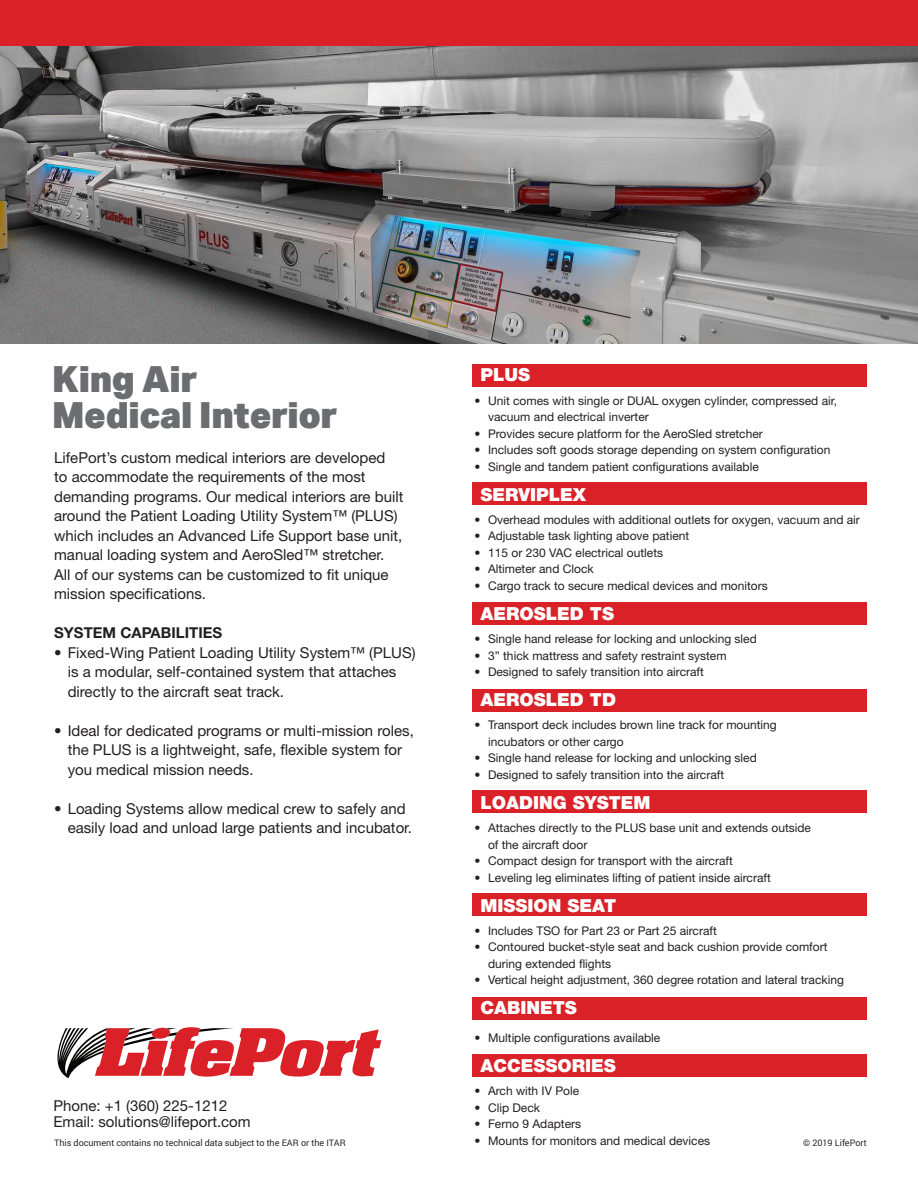
<style>
.page{position:relative;width:918px;height:1188px;background:#fff}
.page>*{position:absolute;margin:0;border:0;box-sizing:border-box;transform-origin:0 0}
.t1{font:900 36px/36px "ARMOUR";letter-spacing:-.01em;color:#6c6d70}
.t2{font:900 18px "Helvetica Neue";color:#fff}
.t3{font:15px/19.5px "Helvetica Neue";color:#231f20}
.t4{font:700 15px "Helvetica Neue";color:#231f20}
.t5{font:12px/16.5px "Helvetica Neue";color:#231f20}
.t6{font:9px "Roboto";color:#231f20}
</style>
<div class="page">
<img style="left:0;top:45px;width:918px;height:298px">
<svg style="left:57px;top:1027px;width:324px;height:51px"></svg>
<div style="left:0;top:0;width:918px;height:45px;background:#da2128"></div>
<div style="left:472px;top:364px;width:395px;height:22px;background:#da2128"></div>
<div style="left:472px;top:483px;width:395px;height:22px;background:#da2128"></div>
<div style="left:472px;top:602px;width:395px;height:22px;background:#da2128"></div>
<div style="left:472px;top:689px;width:395px;height:23px;background:#da2128"></div>
<div style="left:472px;top:790px;width:395px;height:23px;background:#da2128"></div>
<div style="left:472px;top:893px;width:395px;height:23px;background:#da2128"></div>
<div style="left:472px;top:997px;width:395px;height:22px;background:#da2128"></div>
<div style="left:472px;top:1054px;width:395px;height:22px;background:#da2128"></div>
<h1 class="t1" style="left:52px;top:360px;width:287px">King Air<br>Medical Interior</h1>
<p class="t3" style="left:54px;top:447px;width:351px">LifePort’s custom medical interiors are developed<br>to accommodate the requirements of the most demanding programs. Our medical interiors are built around the Patient Loading Utility System™ (PLUS) which includes an Advanced Life Support base unit, manual loading system and AeroSled™ stretcher.<br>All of our systems can be customized to fit unique mission specifications.</p>
<p class="t4" style="left:54px;top:624px;width:170px">SYSTEM CAPABILITIES</p>
<p class="t3" style="left:68px;top:642px;width:349px;text-indent:-14px">• Fixed-Wing Patient Loading Utility System™ (PLUS) is a modular, self-contained system that attaches directly to the aircraft seat track.</p>
<p class="t3" style="left:68px;top:720px;width:348px;text-indent:-14px">• Ideal for dedicated programs or multi-mission roles, the PLUS is a lightweight, safe, flexible system for you medical mission needs.</p>
<p class="t3" style="left:68px;top:798px;width:346px;text-indent:-14px">• Loading Systems allow medical crew to safely and easily load and unload large patients and incubator.</p>
<h2 class="t2" style="left:481px;top:364px;width:51px">PLUS</h2>
<p class="t5" style="left:488px;top:392px;width:350px;text-indent:-14px">• Unit comes with single or DUAL oxygen cylinder, compressed air, vacuum and electrical inverter</p>
<p class="t5" style="left:475px;top:425px;width:290px">• Provides secure platform for the AeroSled stretcher</p>
<p class="t5" style="left:475px;top:441px;width:357px">• Includes soft goods storage depending on system configuration</p>
<p class="t5" style="left:475px;top:458px;width:286px">• Single and tandem patient configurations available</p>
<h2 class="t2" style="left:481px;top:483px;width:107px">SERVIPLEX</h2>
<p class="t5" style="left:475px;top:511px;width:387px">• Overhead modules with additional outlets for oxygen, vacuum and air</p>
<p class="t5" style="left:475px;top:528px;width:216px">• Adjustable task lighting above patient</p>
<p class="t5" style="left:475px;top:544px;width:190px">• 115 or 230 VAC electrical outlets</p>
<p class="t5" style="left:475px;top:561px;width:121px">• Altimeter and Clock</p>
<p class="t5" style="left:475px;top:577px;width:295px">• Cargo track to secure medical devices and monitors</p>
<h2 class="t2" style="left:481px;top:603px;width:135px">AEROSLED TS</h2>
<p class="t5" style="left:475px;top:630px;width:284px">• Single hand release for locking and unlocking sled</p>
<p class="t5" style="left:475px;top:647px;width:254px">• 3” thick mattress and safety restraint system</p>
<p class="t5" style="left:475px;top:663px;width:231px">• Designed to safely transition into aircraft</p>
<h2 class="t2" style="left:481px;top:689px;width:137px">AEROSLED TD</h2>
<p class="t5" style="left:488px;top:717px;width:290px;text-indent:-14px">• Transport deck includes brown line track for mounting incubators or other cargo</p>
<p class="t5" style="left:475px;top:750px;width:284px">• Single hand release for locking and unlocking sled</p>
<p class="t5" style="left:475px;top:766px;width:251px">• Designed to safely transition into the aircraft</p>
<h2 class="t2" style="left:481px;top:792px;width:172px">LOADING SYSTEM</h2>
<p class="t5" style="left:488px;top:819px;width:324px;text-indent:-14px">• Attaches directly to the PLUS base unit and extends outside of the aircraft door</p>
<p class="t5" style="left:475px;top:852px;width:260px">• Compact design for transport with the aircraft</p>
<p class="t5" style="left:475px;top:869px;width:298px">• Leveling leg eliminates lifting of patient inside aircraft</p>
<h2 class="t2" style="left:481px;top:894px;width:137px">MISSION SEAT</h2>
<p class="t5" style="left:475px;top:922px;width:244px">• Includes TSO for Part 23 or Part 25 aircraft</p>
<p class="t5" style="left:488px;top:939px;width:341px;text-indent:-14px">• Contoured bucket-style seat and back cushion provide comfort during extended flights</p>
<p class="t5" style="left:475px;top:972px;width:371px">• Vertical height adjustment, 360 degree rotation and lateral tracking</p>
<h2 class="t2" style="left:481px;top:997px;width:98px">CABINETS</h2>
<p class="t5" style="left:475px;top:1029px;width:187px">• Multiple configurations available</p>
<h2 class="t2" style="left:481px;top:1055px;width:137px">ACCESSORIES</h2>
<p class="t5" style="left:475px;top:1083px;width:106px">• Arch with IV Pole</p>
<p class="t5" style="left:475px;top:1099px;width:67px">• Clip Deck</p>
<p class="t5" style="left:475px;top:1116px;width:108px">• Ferno 9 Adapters</p>
<p class="t5" style="left:475px;top:1132px;width:237px">• Mounts for monitors and medical devices</p>
<p class="t3" style="left:53px;top:1097px;width:199px;line-height:16.5px">Phone: +1 (360) 225-1212<br>Email: solutions@lifeport.com</p>
<p class="t6" style="left:54px;top:1137px;width:293px">This document contains no technical data subject to the EAR or the ITAR</p>
<p class="t6" style="left:803px;top:1137px;width:65px">© 2019 LifePort</p>
</div>
